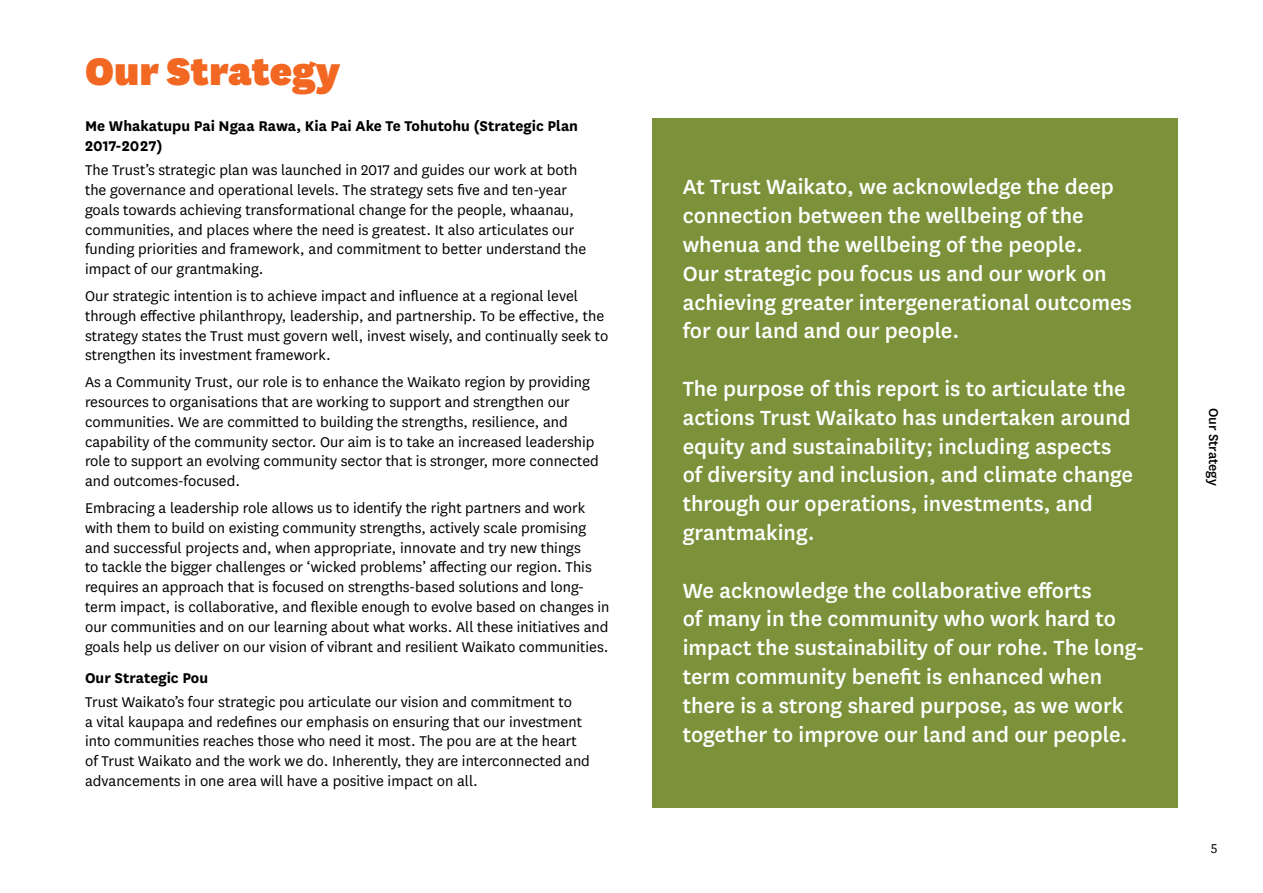
<style>
.page{position:relative;width:1263px;height:893px;background:#fff}
.page>*{position:absolute;margin:0;border:0;box-sizing:border-box;transform-origin:0 0}
.t1{font:900 45px "National";color:#f26722}
.t2{font:500 24px/28.8px "National";color:#fff}
.t3{font:16.5px/19.8px "National";color:#000}
.t4{font:700 16.5px/19.8px "National";color:#000}
.t5{font:500 15px "National";color:#000101}
.t6{font:15px "National";color:#000}
</style>
<div class="page">
<div style="left:653px;top:119px;width:525px;height:689px;background:#7b923a"></div>
<h1 class="t1" style="left:85px;top:40px;width:257px">Our Strategy</h1>
<p class="t4" style="left:85px;top:115px;width:494px">Me Whakatupu Pai Ngaa Rawa, Kia Pai Ake Te Tohutohu (Strategic Plan<br>2017-2027)</p>
<p class="t3" style="left:85px;top:160px;width:503px">The Trust’s strategic plan was launched in 2017 and guides our work at both the governance and operational levels. The strategy sets five and ten-year goals towards achieving transformational change for the people, whaanau, communities, and places where the need is greatest. It also articulates our funding priorities and framework, and commitment to better understand the impact of our grantmaking.</p>
<p class="t3" style="left:85px;top:285px;width:525px">Our strategic intention is to achieve impact and influence at a regional level through effective philanthropy, leadership, and partnership. To be effective, the strategy states the Trust must govern well, invest wisely, and continually seek to strengthen its investment framework.</p>
<p class="t3" style="left:85px;top:371px;width:515px">As a Community Trust, our role is to enhance the Waikato region by providing resources to organisations that are working to support and strengthen our communities. We are committed to building the strengths, resilience, and capability of the community sector. Our aim is to take an increased leadership role to support an evolving community sector that is stronger, more connected and outcomes-focused.</p>
<p class="t3" style="left:85px;top:497px;width:526px">Embracing a leadership role allows us to identify the right partners and work with them to build on existing community strengths, actively scale promising and successful projects and, when appropriate, innovate and try new things<br>to tackle the bigger challenges or ‘wicked problems’ affecting our region. This requires an approach that is focused on strengths-based solutions and long&shy;term impact, is collaborative, and flexible enough to evolve based on changes in our communities and on our learning about what works. All these initiatives and goals help us deliver on our vision of vibrant and resilient Waikato communities.</p>
<p class="t4" style="left:85px;top:667px;width:125px">Our Strategic Pou</p>
<p class="t3" style="left:85px;top:691px;width:506px">Trust Waikato’s four strategic pou articulate our vision and commitment to<br>a vital kaupapa and redefines our emphasis on ensuring that our investment into communities reaches those who need it most. The pou are at the heart of Trust Waikato and the work we do. Inherently, they are interconnected and advancements in one area will have a positive impact on all.</p>
<p class="t2" style="left:683px;top:171px;width:451px">At Trust Waikato, we acknowledge the deep connection between the wellbeing of the whenua and the wellbeing of the people.<br>Our strategic pou focus us and our work on achieving greater intergenerational outcomes for our land and our people.</p>
<p class="t2" style="left:683px;top:373px;width:452px">The purpose of this report is to articulate the actions Trust Waikato has undertaken around equity and sustainability; including aspects of diversity and inclusion, and climate change through our operations, investments, and grantmaking.</p>
<p class="t2" style="left:683px;top:574px;width:463px">We acknowledge the collaborative efforts<br>of many in the community who work hard to impact the sustainability of our rohe. The long&shy;term community benefit is enhanced when there is a strong shared purpose, as we work together to improve our land and our people.</p>
<p class="t5" style="left:1224px;top:408px;width:79px;rotate:90deg">Our Strategy</p>
<p class="t6" style="left:1211px;top:839px;width:8px">5</p>
</div>
